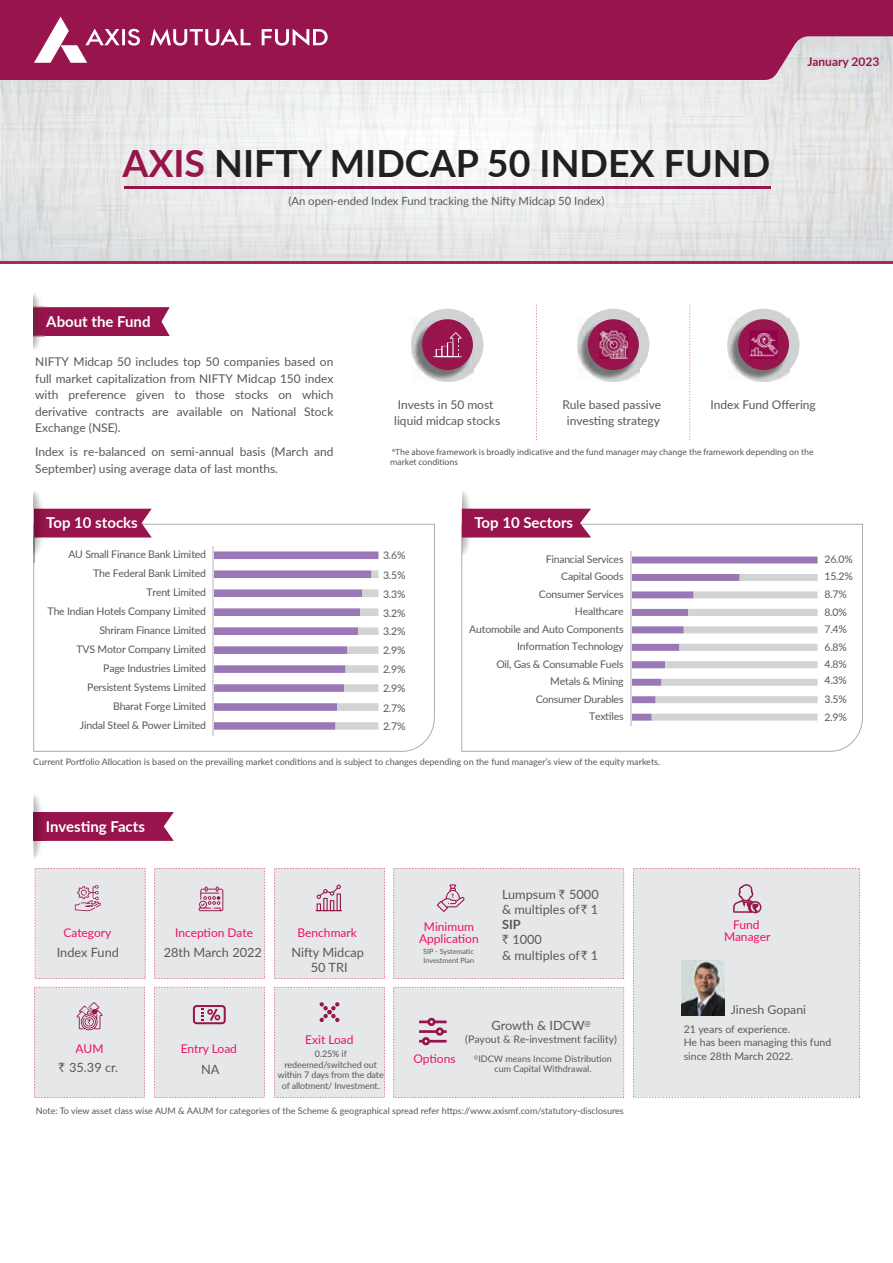
<style>
.page{position:relative;width:893px;height:1263px;background:#fff}
.page>*{position:absolute;margin:0;border:0;box-sizing:border-box;transform-origin:0 0}
.t1{font:700 37.5px "Lato";color:#231f20}
.t2{font:700 15px "Lato";color:#fff}
.t3{font:12.75px/15.3px "Lato";color:#57585a;text-align:center}
.t4{font:12.75px/15.3px "Lato";color:#58595b}
.t5{font:12.15px "Lato";color:#58595b}
.t6{font:12px/16.5px "Lato";color:#57585a}
.t7{font:12px/12px "Lato";color:#ec1163;text-align:center}
.t8{font:700 12px "Lato";color:#97144c}
.t9{font:11.25px "Lato";color:#57585a}
.t10{font:10.5px "Lato";letter-spacing:-.02em;color:#57585a}
.t11{font:10.5px/13.5px "Lato";color:#58595b}
.t12{font:10.5px "Lato";color:#57585a}
.t13{font:9px "Lato";color:#57585a}
.t14{font:9px/10.5px "Lato";letter-spacing:-.01em;color:#58595b;text-align:center}
.t15{font:9px/10.5px "Myriad Pro";color:#57585a}
.t16{font:7.2px/8.7px "Lato";color:#58595b}
.s1{color:#97144c}
.s2{font-family:"Rupee Foradian"}
.s3{font-weight:700}
</style>
<div class="page">
<div style="left:411px;top:309px;width:72px;height:72px;background:#d1d2d4;border-radius:50%"></div>
<img style="left:411px;top:318px;width:62px;height:63px">
<div style="left:422px;top:319px;width:51px;height:51px;background:#97144c;border-radius:50%"></div>
<svg style="left:433px;top:332px;width:29px;height:25px"></svg>
<div style="left:577px;top:309px;width:72px;height:72px;background:#d1d2d4;border-radius:50%"></div>
<img style="left:577px;top:318px;width:62px;height:63px">
<div style="left:588px;top:319px;width:51px;height:51px;background:#97144c;border-radius:50%"></div>
<img style="left:599px;top:330px;width:29px;height:29px">
<div style="left:728px;top:309px;width:71px;height:72px;background:#d1d2d4;border-radius:50%"></div>
<img style="left:728px;top:318px;width:61px;height:63px">
<div style="left:738px;top:319px;width:51px;height:51px;background:#97144c;border-radius:50%"></div>
<img style="left:749px;top:331px;width:29px;height:28px">
<svg style="left:762px;top:338px;width:4px;height:6px"></svg>
<svg style="left:536px;top:305px;width:1px;height:135px"></svg>
<svg style="left:690px;top:305px;width:1px;height:135px"></svg>
<img style="left:1px;top:80px;width:892px;height:181px">
<svg style="left:461px;top:524px;width:402px;height:228px"></svg>
<img style="left:462px;top:491px;width:12px;height:18px">
<img style="left:462px;top:537px;width:12px;height:25px">
<svg style="left:33px;top:524px;width:402px;height:228px"></svg>
<hr style="left:0;top:261px;width:893px;height:2px;background:#ad265e">
<svg style="left:0;top:0;width:893px;height:80px;background:#9c2256"></svg>
<svg style="left:34px;top:17px;width:106px;height:46px"></svg>
<svg style="left:150px;top:29px;width:101px;height:17px"></svg>
<svg style="left:262px;top:29px;width:66px;height:17px"></svg>
<hr style="left:124px;top:186px;width:647px;height:3px;background:#97144c">
<svg style="left:44px;top:307px;width:126px;height:29px;background:#9b1d53"></svg>
<img style="left:34px;top:294px;width:10px;height:55px">
<div style="left:462px;top:509px;width:129px;height:28px;background:#97144c"></div>
<img style="left:34px;top:491px;width:12px;height:18px">
<svg style="left:34px;top:509px;width:118px;height:53px"></svg>
<div style="left:633px;top:868px;width:227px;height:229px;background:#e6e7e9"></div>
<div style="left:154px;top:868px;width:111px;height:111px;background:#e6e7e9"></div>
<div style="left:274px;top:987px;width:111px;height:111px;background:#e6e7e9"></div>
<div style="left:154px;top:987px;width:111px;height:110px;background:#e6e7e9"></div>
<svg style="left:733px;top:884px;width:28px;height:29px"></svg>
<div style="left:274px;top:868px;width:111px;height:111px;background:#e6e7e9"></div>
<div style="left:393px;top:868px;width:231px;height:111px;background:#e6e7e9"></div>
<div style="left:34px;top:987px;width:111px;height:110px;background:#e6e7e9"></div>
<svg style="left:33px;top:812px;width:141px;height:29px;background:#9b1e53"></svg>
<img style="left:34px;top:795px;width:8px;height:63px">
<img style="left:34px;top:812px;width:11px;height:29px">
<div style="left:35px;top:868px;width:110px;height:111px;background:#e6e7e9"></div>
<div style="left:393px;top:987px;width:231px;height:111px;background:#e6e7e9"></div>
<img style="left:681px;top:960px;width:44px;height:56px">
<svg style="left:214px;top:551px;width:164px;height:179px"></svg>
<hr style="left:213px;top:546px;width:1px;height:189px;background:#dad9d8">
<svg style="left:631px;top:556px;width:187px;height:165px"></svg>
<hr style="left:630px;top:551px;width:1px;height:175px;background:#dad9d8">
<h1 class="t1" style="left:122px;top:136px;width:649px"><span class="s1">AXIS</span> NIFTY MIDCAP 50 INDEX FUND</h1>
<p class="t9" style="left:288px;top:193px;width:318px">(An open-ended Index Fund tracking the Nifty Midcap 50 Index)</p>
<p class="t8" style="left:807px;top:53px;width:73px">January 2023</p>
<h2 class="t2" style="left:46px;top:310px;width:106px">About the Fund</h2>
<p class="t6" style="left:35px;top:353px;width:300px;text-align:justify">NIFTY Midcap 50 includes top 50 companies based on full market capitalization from NIFTY Midcap 150 index with preference given to those stocks on which derivative contracts are available on National Stock Exchange (NSE).</p>
<p class="t6" style="left:35px;top:443px;width:300px">Index is re-balanced on semi-annual basis (March and<br>September) using average data of last months.</p>
<p class="t6" style="left:394px;top:396px;width:108px">Invests in 50 most liquid midcap stocks</p>
<p class="t6" style="left:563px;top:396px;width:100px;text-align:center">Rule based passive investing strategy</p>
<p class="t6" style="left:710px;top:396px;width:107px">Index Fund Offering</p>
<p class="t15" style="left:390px;top:446px;width:425px">*The above framework is broadly indicative and the fund manager may change the framework depending on the market conditions</p>
<h2 class="t2" style="left:46px;top:512px;width:93px">Top 10 stocks</h2>
<h2 class="t2" style="left:474px;top:512px;width:100px">Top 10 Sectors</h2>
<p class="t10" style="left:68px;top:547px;width:139px">AU Small Finance Bank Limited</p>
<p class="t10" style="left:383px;top:548px;width:24px">3.6%</p>
<p class="t10" style="left:546px;top:551px;width:79px">Financial Services</p>
<p class="t10" style="left:93px;top:566px;width:114px">The Federal Bank Limited</p>
<p class="t10" style="left:383px;top:568px;width:24px">3.5%</p>
<p class="t10" style="left:561px;top:569px;width:64px">Capital Goods</p>
<p class="t10" style="left:146px;top:585px;width:61px">Trent Limited</p>
<p class="t10" style="left:383px;top:587px;width:24px">3.3%</p>
<p class="t10" style="left:539px;top:586px;width:86px">Consumer Services</p>
<p class="t10" style="left:48px;top:604px;width:160px">The Indian Hotels Company Limited</p>
<p class="t10" style="left:383px;top:606px;width:24px">3.2%</p>
<p class="t10" style="left:575px;top:604px;width:50px">Healthcare</p>
<p class="t10" style="left:99px;top:623px;width:108px">Shriram Finance Limited</p>
<p class="t10" style="left:383px;top:623px;width:24px">3.2%</p>
<p class="t10" style="left:469px;top:621px;width:156px">Automobile and Auto Components</p>
<p class="t10" style="left:77px;top:642px;width:131px">TVS Motor Company Limited</p>
<p class="t10" style="left:383px;top:642px;width:24px">2.9%</p>
<p class="t10" style="left:517px;top:639px;width:108px">Information Technology</p>
<p class="t10" style="left:103px;top:661px;width:104px">Page Industries Limited</p>
<p class="t10" style="left:383px;top:661px;width:24px">2.9%</p>
<p class="t10" style="left:496px;top:656px;width:129px">Oil, Gas &amp; Consumable Fuels</p>
<p class="t10" style="left:87px;top:680px;width:120px">Persistent Systems Limited</p>
<p class="t10" style="left:113px;top:699px;width:94px">Bharat Forge Limited</p>
<p class="t10" style="left:80px;top:718px;width:128px">Jindal Steel &amp; Power Limited</p>
<p class="t10" style="left:383px;top:680px;width:24px">2.9%</p>
<p class="t10" style="left:383px;top:700px;width:24px">2.7%</p>
<p class="t10" style="left:383px;top:718px;width:24px">2.7%</p>
<p class="t10" style="left:550px;top:674px;width:75px">Metals &amp; Mining</p>
<p class="t10" style="left:536px;top:691px;width:89px">Consumer Durables</p>
<p class="t10" style="left:589px;top:709px;width:36px">Textiles</p>
<p class="t13" style="left:33px;top:756px;width:629px">Current Portfolio Allocation is based on the prevailing market conditions and is subject to changes depending on the fund manager’s view of the equity markets.</p>
<h2 class="t2" style="left:46px;top:815px;width:101px">Investing Facts</h2>
<p class="t7" style="left:63px;top:926px;width:50px">Category</p>
<p class="t3" style="left:57px;top:944px;width:64px">Index Fund</p>
<p class="t7" style="left:175px;top:926px;width:79px">Inception Date</p>
<p class="t3" style="left:164px;top:944px;width:100px">28th March 2022</p>
<p class="t7" style="left:298px;top:926px;width:61px">Benchmark</p>
<p class="t7" style="left:419px;top:920px;width:61px">Minimum<br>Application</p>
<p class="t16" style="left:423px;top:947px;width:52px">SIP - Systematic<br>Investment Plan</p>
<p class="t3" style="left:291px;top:944px;width:74px">Nifty Midcap<br>50 TRI</p>
<p class="t4" style="left:502px;top:886px;width:98px">Lumpsum <span class="s2">`</span> 5000 &amp; multiples of<span class="s2">`</span> 1<br><span class="s3">SIP<br></span><span class="s2">`</span> 1000<br>&amp; multiples of<span class="s2">`</span> 1</p>
<p class="t7" style="left:76px;top:1042px;width:29px">AUM</p>
<p class="t3" style="left:58px;top:1059px;width:61px"><span class="s2">`</span> 35.39 cr.</p>
<p class="t7" style="left:181px;top:1042px;width:58px">Entry Load</p>
<p class="t4" style="left:201px;top:1061px;width:20px">NA</p>
<p class="t7" style="left:305px;top:1033px;width:50px">Exit Load</p>
<p class="t14" style="left:278px;top:1048px;width:108px">0.25% if redeemed/switched out within 7 days from the date of allotment/ Investment.</p>
<p class="t7" style="left:413px;top:1052px;width:44px">Options</p>
<p class="t3" style="left:491px;top:1017px;width:101px">Growth &amp; IDCW<sup>@</sup></p>
<p class="t12" style="left:465px;top:1031px;width:153px">(Payout &amp; Re-investment facility)</p>
<p class="t14" style="left:474px;top:1052px;width:139px"><sup>@</sup>IDCW means Income Distribution cum Capital Withdrawal.</p>
<p class="t13" style="left:36px;top:1104px;width:589px">Note: To view asset class wise AUM &amp; AAUM for categories of the Scheme &amp; geographical spread refer https://www.axismf.com/statutory-disclosures</p>
<p class="t10" style="left:824px;top:552px;width:30px">26.0%</p>
<p class="t10" style="left:824px;top:568px;width:30px">15.2%</p>
<p class="t10" style="left:824px;top:587px;width:24px">8.7%</p>
<p class="t10" style="left:824px;top:604px;width:24px">8.0%</p>
<p class="t10" style="left:824px;top:622px;width:24px">7.4%</p>
<p class="t10" style="left:824px;top:639px;width:24px">6.8%</p>
<p class="t10" style="left:824px;top:657px;width:24px">4.8%</p>
<p class="t10" style="left:824px;top:673px;width:24px">4.3%</p>
<p class="t10" style="left:824px;top:692px;width:24px">3.5%</p>
<p class="t10" style="left:824px;top:709px;width:24px">2.9%</p>
<p class="t7" style="left:724px;top:918px;width:48px">Fund<br>Manager</p>
<p class="t5" style="left:731px;top:1001px;width:77px">Jinesh Gopani</p>
<p class="t11" style="left:684px;top:1022px;width:149px">21 years of experience.<br>He has been managing this fund since 28th March 2022.</p>
</div>
